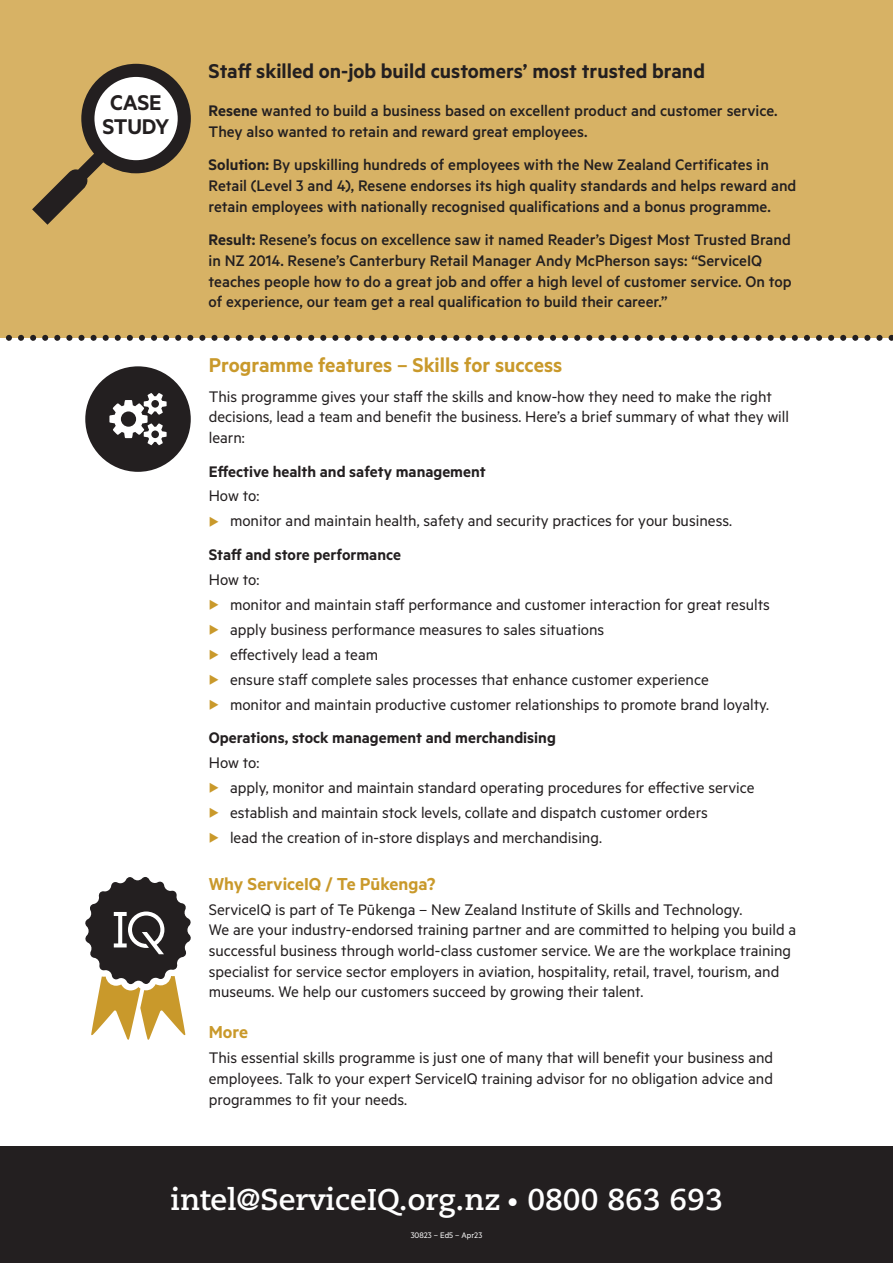
<style>
.page{position:relative;width:893px;height:1263px;background:#fff}
.page>*{position:absolute;margin:0;border:0;box-sizing:border-box;transform-origin:0 0}
.t1{font:700 30px "Caecilia LT Pro 75";color:#fff}
.t2{font:600 24px/24px "Metric";letter-spacing:-.01em;color:#231f20;text-align:center}
.t3{font:600 22.5px "Metric";color:#231f20}
.t4{font:600 22.5px "Metric";color:#c9992b}
.t5{font:600 19.5px "Metric";color:#c9992b}
.t6{font:17.25px/20.7px "Metric";color:#231f20}
.t7{font:500 17.25px/20.7px "Metric";color:#231f20}
.t8{font:600 17.25px "Metric";color:#231f20}
.t9{font:9px "Metric";color:#fff}
.s1{font-weight:600}
.s2{color:#c9992b}
.s3{font-size:22.5px}
</style>
<div class="page">
<div style="left:0;top:1146px;width:893px;height:117px;background:#231f20"></div>
<div style="left:85px;top:366px;width:106px;height:106px;background:#231f20;border-radius:50%"></div>
<svg style="left:109px;top:393px;width:58px;height:52px"></svg>
<svg style="left:85px;top:877px;width:106px;height:163px"></svg>
<div style="left:0;top:0;width:893px;height:338px;background:#d7b265"></div>
<svg style="left:6px;top:335px;width:887px;height:6px"></svg>
<svg style="left:32px;top:64px;width:159px;height:161px"></svg>
<h2 class="t2" style="left:102px;top:90px;width:68px">CASE<br>STUDY</h2>
<h3 class="t3" style="left:209px;top:58px;width:498px">Staff skilled on-job build customers’ most trusted brand</h3>
<p class="t7" style="left:209px;top:100px;width:571px"><span class="s1">Resene</span> wanted to build a business based on excellent product and customer service.<br>They also wanted to retain and reward great employees.</p>
<p class="t7" style="left:209px;top:154px;width:589px"><span class="s1">Solution:</span> By upskilling hundreds of employees with the New Zealand Certificates in<br>Retail (Level 3 and 4), Resene endorses its high quality standards and helps reward and retain employees with nationally recognised qualifications and a bonus programme.</p>
<p class="t7" style="left:209px;top:229px;width:585px"><span class="s1">Result:</span> Resene’s focus on excellence saw it named Reader’s Digest Most Trusted Brand in NZ 2014. Resene’s Canterbury Retail Manager Andy McPherson says: “ServiceIQ teaches people how to do a great job and offer a high level of customer service. On top of experience, our team get a real qualification to build their career.”</p>
<h3 class="t4" style="left:209px;top:352px;width:355px">Programme features – Skills for success</h3>
<p class="t6" style="left:209px;top:385px;width:582px">This programme gives your staff the skills and know-how they need to make the right decisions, lead a team and benefit the business. Here’s a brief summary of what they will learn:</p>
<p class="t8" style="left:209px;top:461px;width:278px">Effective health and safety management</p>
<p class="t6" style="left:209px;top:485px;width:52px">How to:</p>
<p class="t6" style="left:209px;top:504px;width:525px;line-height:33.5px"><span class="s2">◆</span> monitor and maintain health, safety and security practices for your business.<br><span class="s1">Staff and store performance</span></p>
<p class="t6" style="left:209px;top:568px;width:52px">How to:</p>
<p class="t6" style="left:209px;top:593px;width:563px"><span class="s2">◆</span> monitor and maintain staff performance and customer interaction for great results</p>
<p class="t6" style="left:209px;top:618px;width:397px"><span class="s2">◆</span> apply business performance measures to sales situations</p>
<p class="t6" style="left:209px;top:643px;width:171px"><span class="s2">◆</span> effectively lead a team</p>
<p class="t6" style="left:209px;top:668px;width:501px"><span class="s2">◆</span> ensure staff complete sales processes that enhance customer experience</p>
<p class="t6" style="left:209px;top:687px;width:562px;line-height:33.5px"><span class="s2">◆</span> monitor and maintain productive customer relationships to promote brand loyalty.<br><span class="s1">Operations, stock management and merchandising</span></p>
<p class="t6" style="left:209px;top:752px;width:52px">How to:</p>
<p class="t6" style="left:209px;top:777px;width:547px"><span class="s2">◆</span> apply, monitor and maintain standard operating procedures for effective service</p>
<p class="t6" style="left:209px;top:802px;width:501px"><span class="s2">◆</span> establish and maintain stock levels, collate and dispatch customer orders</p>
<p class="t6" style="left:209px;top:826px;width:395px"><span class="s2">◆</span> lead the creation of in-store displays and merchandising.</p>
<p class="t5" style="left:209px;top:872px;width:228px">Why ServiceIQ / Te Pūkenga?</p>
<p class="t6" style="left:209px;top:898px;width:589px">ServiceIQ is part of Te Pūkenga – New Zealand Institute of Skills and Technology.<br>We are your industry-endorsed training partner and are committed to helping you build a successful business through world-class customer service. We are the workplace training specialist for service sector employers in aviation, hospitality, retail, travel, tourism, and museums. We help our customers succeed by growing their talent.</p>
<p class="t5" style="left:209px;top:1021px;width:41px">More</p>
<p class="t6" style="left:209px;top:1047px;width:566px;text-align:justify">This essential skills programme is just one of many that will benefit your business and employees. Talk to your expert ServiceIQ training advisor for no obligation advice and programmes to fit your needs.</p>
<h1 class="t1" style="left:171px;top:1179px;width:554px">intel@ServiceIQ.org.nz <span class="s3">•</span> 0800 863 693</h1>
<p class="t9" style="left:411px;top:1230px;width:73px">30823 – Ed5 – Apr23</p>
</div>
